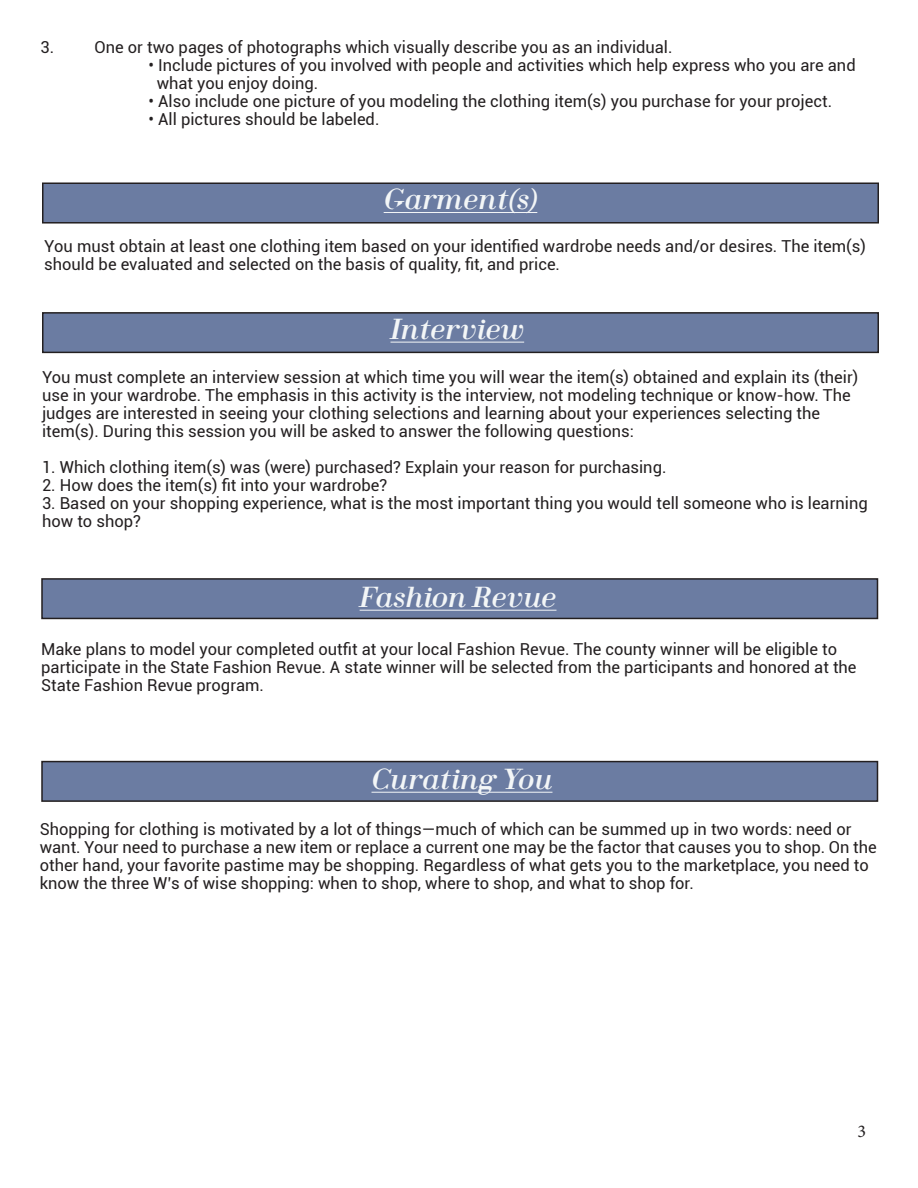
<style>
.page{position:relative;width:918px;height:1188px;background:#fff}
.page>*{position:absolute;margin:0;border:0;box-sizing:border-box;transform-origin:0 0}
.t1{font:italic 27px "Fin Serif Display";color:#f3f6f7}
.t2{font:18px "Minion Pro";color:#231f20}
.t3{font:16.5px/18px "Roboto";color:#231f20}
</style>
<div class="page">
<div style="left:43px;top:183px;width:835px;height:40px;background:#6b7ca2"></div>
<div style="left:42px;top:182px;width:837px;height:42px;border:2px solid #231f20"></div>
<hr style="left:384px;top:212px;width:153px;height:1px;background:#f3f6f7">
<div style="left:43px;top:313px;width:835px;height:39px;background:#6b7ca2"></div>
<div style="left:42px;top:312px;width:837px;height:41px;border:2px solid #231f20"></div>
<hr style="left:391px;top:342px;width:133px;height:1px;background:#f3f6f7">
<div style="left:42px;top:762px;width:836px;height:39px;background:#6b7ca2"></div>
<div style="left:41px;top:761px;width:837px;height:41px;border:2px solid #231f20"></div>
<hr style="left:372px;top:792px;width:180px;height:1px;background:#f3f6f7">
<div style="left:42px;top:579px;width:836px;height:39px;background:#6b7ca2"></div>
<div style="left:41px;top:578px;width:837px;height:41px;border:2px solid #231f20"></div>
<hr style="left:360px;top:610px;width:196px;height:1px;background:#f3f6f7">
<p class="t3" style="left:40px;top:37px;width:15px">3.</p>
<p class="t3" style="left:95px;top:37px;width:580px">One or two pages of photographs which visually describe you as an individual.</p>
<p class="t3" style="left:157px;top:55px;width:701px;text-indent:-8px">• Include pictures of you involved with people and activities which help express who you are and what you enjoy doing.</p>
<p class="t3" style="left:148px;top:91px;width:685px">• Also include one picture of you modeling the clothing item(s) you purchase for your project.</p>
<p class="t3" style="left:148px;top:109px;width:232px">• All pictures should be labeled.</p>
<p class="t1" style="left:384px;top:181px;width:155px">Garment(s)</p>
<p class="t3" style="left:44px;top:237px;width:823px">You must obtain at least one clothing item based on your identified wardrobe needs and/or desires. The item(s) should be evaluated and selected on the basis of quality, fit, and price.</p>
<p class="t1" style="left:391px;top:311px;width:135px">Interview</p>
<p class="t3" style="left:42px;top:367px;width:818px">You must complete an interview session at which time you will wear the item(s) obtained and explain its (their) use in your wardrobe. The emphasis in this activity is the interview, not modeling technique or know-how. The judges are interested in seeing your clothing selections and learning about your experiences selecting the item(s). During this session you will be asked to answer the following questions:</p>
<p class="t3" style="left:42px;top:457px;width:626px">1. Which clothing item(s) was (were) purchased? Explain your reason for purchasing.</p>
<p class="t3" style="left:42px;top:475px;width:347px">2. How does the item(s) fit into your wardrobe?</p>
<p class="t3" style="left:42px;top:493px;width:827px">3. Based on your shopping experience, what is the most important thing you would tell someone who is learning how to shop?</p>
<p class="t1" style="left:360px;top:579px;width:198px">Fashion Revue</p>
<p class="t3" style="left:41px;top:640px;width:817px">Make plans to model your completed outfit at your local Fashion Revue. The county winner will be eligible to participate in the State Fashion Revue. A state winner will be selected from the participants and honored at the<br>State Fashion Revue program.</p>
<p class="t1" style="left:372px;top:761px;width:182px">Curating You</p>
<p class="t3" style="left:40px;top:820px;width:838px">Shopping for clothing is motivated by a lot of things—much of which can be summed up in two words: need or want. Your need to purchase a new item or replace a current one may be the factor that causes you to shop. On the other hand, your favorite pastime may be shopping. Regardless of what gets you to the marketplace, you need to know the three W’s of wise shopping: when to shop, where to shop, and what to shop for.</p>
<p class="t2" style="left:858px;top:1119px;width:10px">3</p>
</div>
